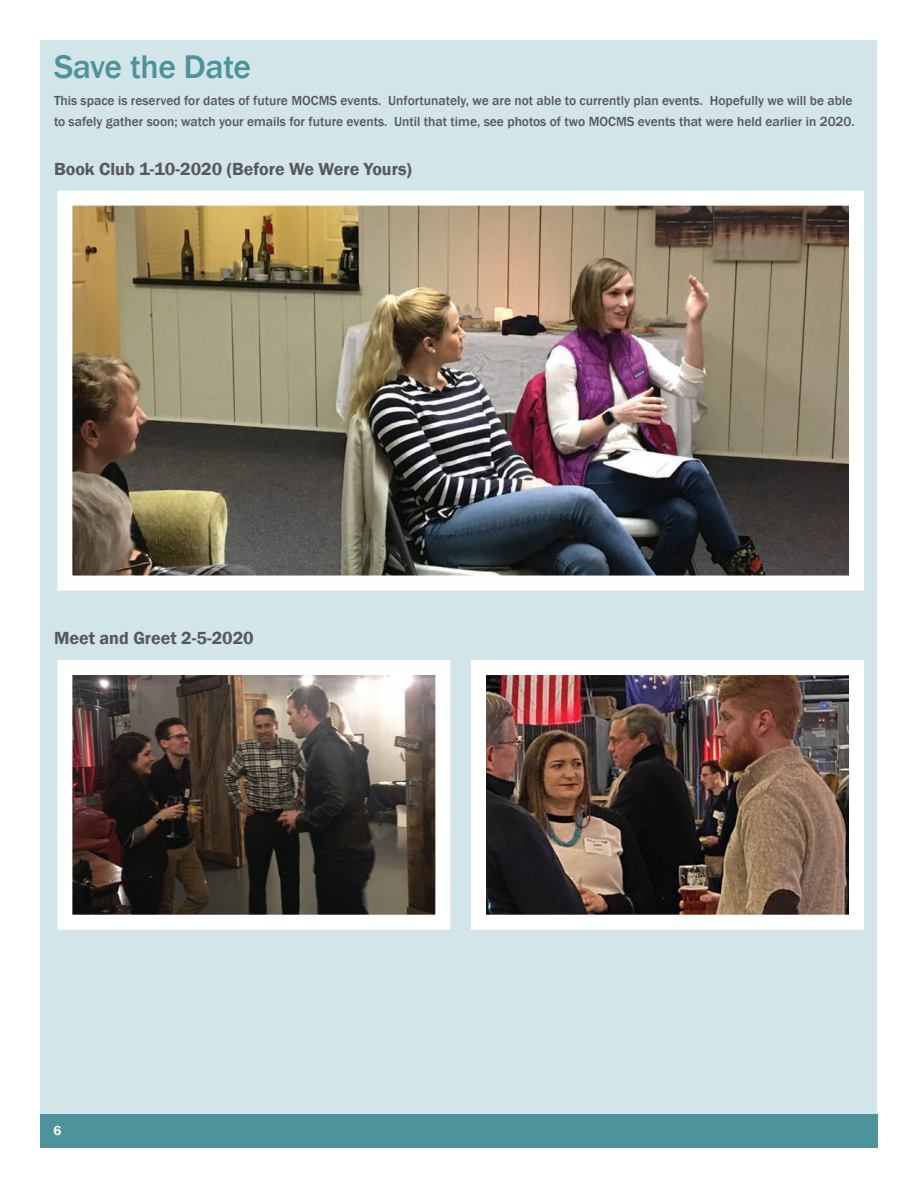
<style>
.page{position:relative;width:918px;height:1188px;background:#fff}
.page>*{position:absolute;margin:0;border:0;box-sizing:border-box;transform-origin:0 0}
.t1{font:500 33.6px "Franklin Gothic";letter-spacing:-.01em;color:#4e929b}
.t2{font:600 18px "Franklin Gothic";color:#57585a}
.t3{font:500 13.5px/21px "Franklin Gothic";color:#57585a}
.t4{font:600 13.5px "Franklin Gothic";color:#fff}
</style>
<div class="page">
<div style="left:40px;top:1114px;width:55px;height:34px;background:#4e929b"></div>
<div style="left:95px;top:1114px;width:783px;height:34px;background:#4e929b"></div>
<div style="left:40px;top:40px;width:838px;height:1074px;background:#d2e5e8"></div>
<img style="left:73px;top:207px;width:775px;height:368px">
<div style="left:57px;top:191px;width:807px;height:400px;border:15px solid #fff"></div>
<img style="left:73px;top:676px;width:361px;height:238px">
<div style="left:57px;top:660px;width:393px;height:270px;border:15px solid #fff"></div>
<img style="left:487px;top:676px;width:361px;height:238px">
<div style="left:471px;top:660px;width:393px;height:270px;border:15px solid #fff"></div>
<h1 class="t1" style="left:54px;top:46px;width:199px">Save the Date</h1>
<p class="t3" style="left:54px;top:90px;width:802px">This space is reserved for dates of future MOCMS events. Unfortunately, we are not able to currently plan events. Hopefully we will be able to safely gather soon; watch your emails for future events. Until that time, see photos of two MOCMS events that were held earlier in 2020.</p>
<h2 class="t2" style="left:54px;top:158px;width:359px">Book Club 1-10-2020 (Before We Were Yours)</h2>
<h2 class="t2" style="left:54px;top:627px;width:201px">Meet and Greet 2-5-2020</h2>
<p class="t4" style="left:53px;top:1123px;width:9px">6</p>
</div>
